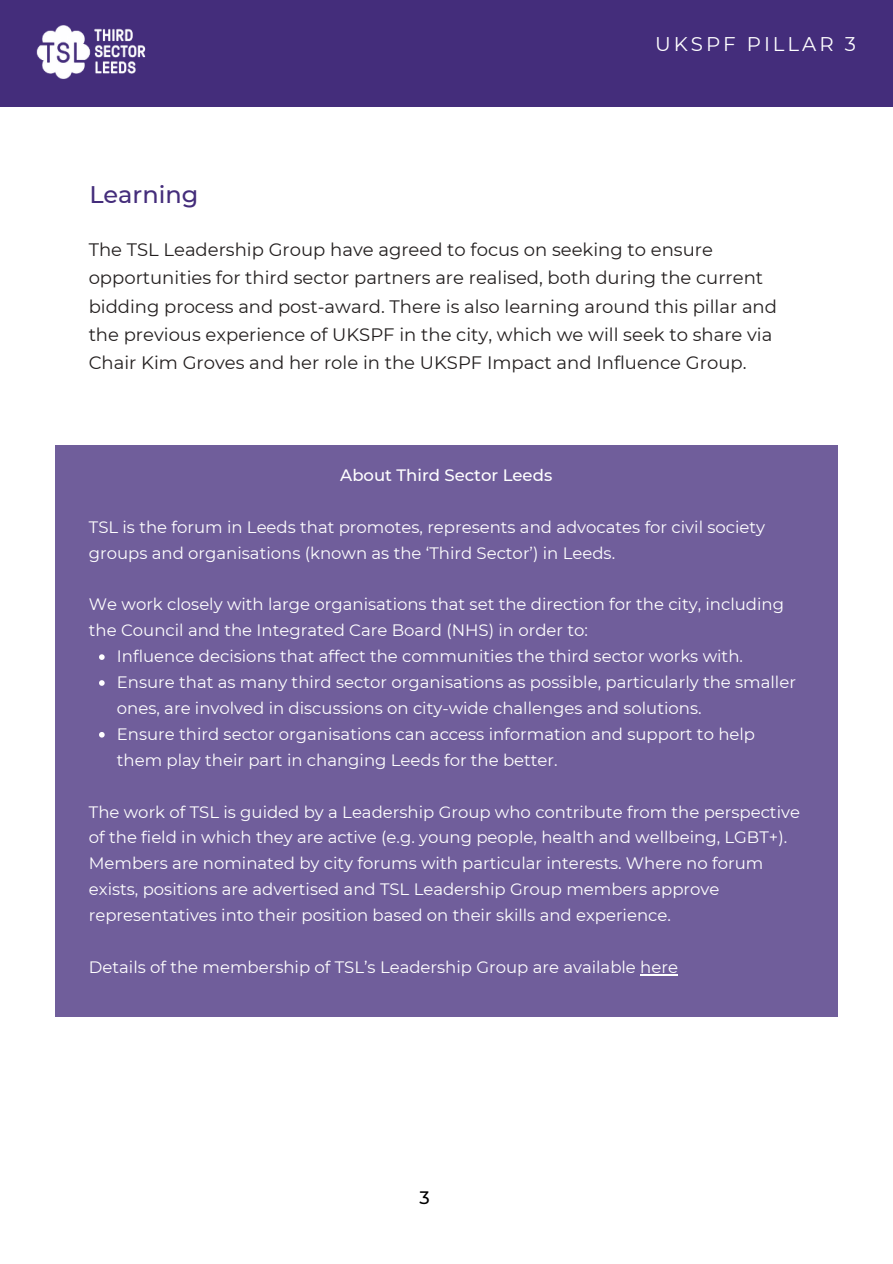
<style>
.page{position:relative;width:893px;height:1264px;background:#fff}
.page>*{position:absolute;margin:0;border:0;box-sizing:border-box;transform-origin:0 0}
.t1{font:500 24px "Montserrat";color:#442d7b}
.t2{font:19.8px "Montserrat";letter-spacing:.15em;color:#fff}
.t3{font:18px/28.2px "Montserrat";color:#231f1f}
.t4{font:500 18px "Montserrat";color:#000}
.t5{font:16.5px/25.8px "Montserrat";color:#fff}
.t6{font:500 16.5px "Montserrat";color:#fff}
</style>
<div class="page">
<div style="left:0;top:0;width:892px;height:107px;background:#442d7b"></div>
<img style="left:36px;top:25px;width:110px;height:54px">
<div style="left:55px;top:445px;width:782px;height:571px;background:#705e9b"></div>
<svg style="left:99px;top:654px;width:6px;height:6px"></svg>
<svg style="left:99px;top:680px;width:6px;height:5px"></svg>
<svg style="left:99px;top:732px;width:6px;height:5px"></svg>
<hr style="left:640px;top:973px;width:38px;height:2px;background:#fff">
<h1 class="t1" style="left:89px;top:177px;width:111px">Learning</h1>
<p class="t2" style="left:655px;top:30px;width:202px">UKSPF PILLAR 3</p>
<p class="t3" style="left:89px;top:235px;width:689px">The TSL Leadership Group have agreed to focus on seeking to ensure opportunities for third sector partners are realised, both during the current bidding process and post-award. There is also learning around this pillar and the previous experience of UKSPF in the city, which we will seek to share via Chair Kim Groves and her role in the UKSPF Impact and Influence Group.</p>
<p class="t6" style="left:340px;top:463px;width:213px">About Third Sector Leeds</p>
<p class="t5" style="left:89px;top:513px;width:677px">TSL is the forum in Leeds that promotes, represents and advocates for civil society groups and organisations (known as the ‘Third Sector’) in Leeds.</p>
<p class="t5" style="left:89px;top:591px;width:696px">We work closely with large organisations that set the direction for the city, including</p>
<p class="t5" style="left:89px;top:617px;width:500px">the Council and the Integrated Care Board (NHS) in order to:</p>
<p class="t5" style="left:117px;top:643px;width:627px">Influence decisions that affect the communities the third sector works with.</p>
<p class="t5" style="left:117px;top:668px;width:680px">Ensure that as many third sector organisations as possible, particularly the smaller</p>
<p class="t5" style="left:117px;top:694px;width:586px">ones, are involved in discussions on city-wide challenges and solutions.</p>
<p class="t5" style="left:117px;top:720px;width:639px">Ensure third sector organisations can access information and support to help</p>
<p class="t5" style="left:117px;top:746px;width:442px">them play their part in changing Leeds for the better.</p>
<p class="t5" style="left:89px;top:798px;width:712px">The work of TSL is guided by a Leadership Group who contribute from the perspective of the field in which they are active (e.g. young people, health and wellbeing, LGBT+).<br>Members are nominated by city forums with particular interests. Where no forum exists, positions are advertised and TSL Leadership Group members approve representatives into their position based on their skills and experience.</p>
<p class="t5" style="left:89px;top:953px;width:590px">Details of the membership of TSL’s Leadership Group are available here</p>
<p class="t4" style="left:419px;top:1185px;width:12px">3</p>
</div>
